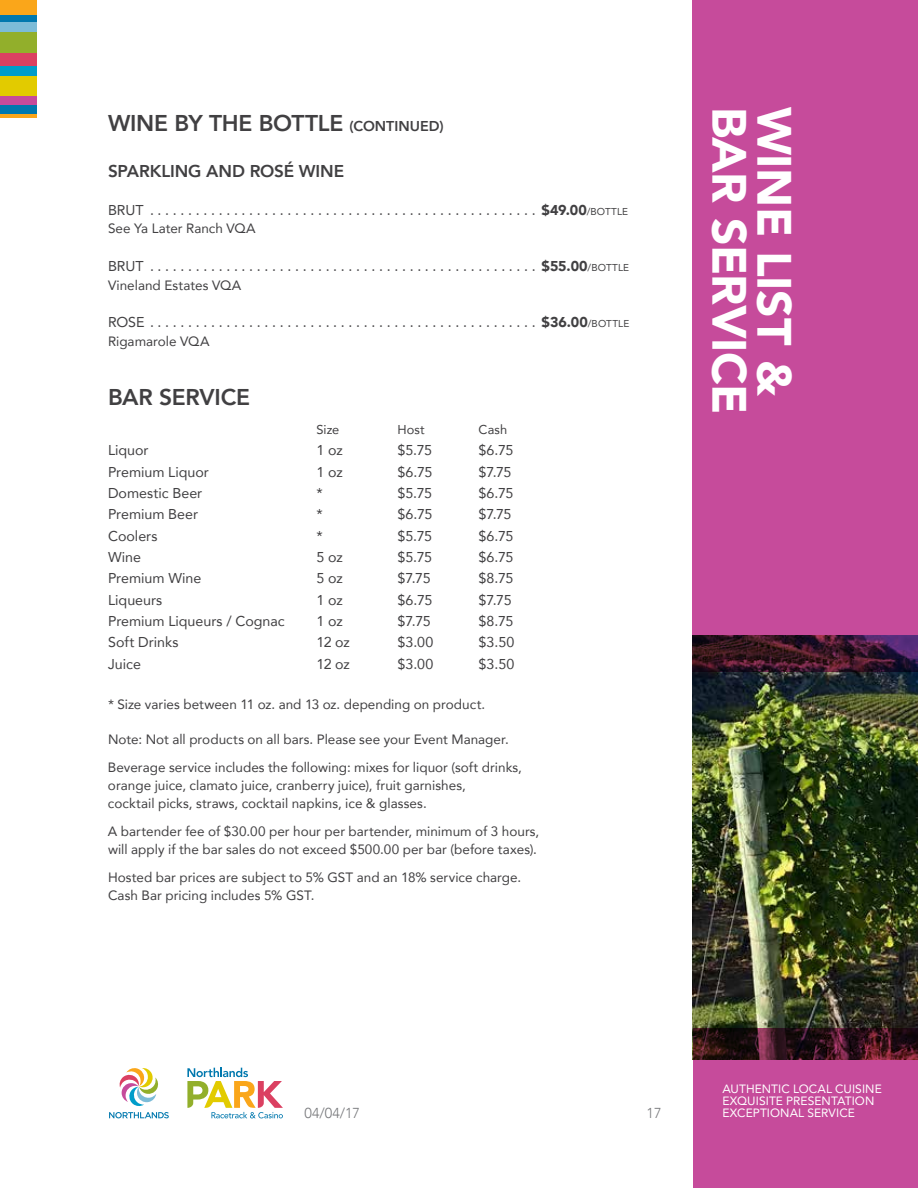
<style>
.page{position:relative;width:918px;height:1188px;background:#fff}
.page>*{position:absolute;margin:0;border:0;box-sizing:border-box;transform-origin:0 0}
.t1{font:900 48px "Avenir";letter-spacing:-.01em;color:#fff}
.t2{font:800 22.8px "Avenir";letter-spacing:-.015em;color:#414042}
.t3{font:800 17.1px "Avenir";letter-spacing:-.005em;color:#414042}
.t4{font:300 14.4px "Avenir";color:#77787b}
.t5{font:14.25px "Avenir";color:#414042}
.t6{font:13.5px/18px "Avenir";color:#414042}
.t7{font:12.9px "Avenir";letter-spacing:.005em;color:#414042}
.t8{font:12px/12px "Avenir";letter-spacing:.005em;color:#fff}
.s1{font-size:14.25px}
.s2{font-weight:900}
.s3{font-size:10.05px}
</style>
<div class="page">
<div style="left:0;top:22px;width:37px;height:10px;background:#7cbcd8"></div>
<div style="left:0;top:66px;width:37px;height:10px;background:#009dca"></div>
<div style="left:0;top:32px;width:37px;height:22px;background:#92af2b"></div>
<div style="left:0;top:76px;width:37px;height:20px;background:#e2cb00"></div>
<div style="left:0;top:54px;width:37px;height:12px;background:#db4061"></div>
<div style="left:0;top:96px;width:37px;height:9px;background:#c64b9b"></div>
<div style="left:0;top:14px;width:37px;height:8px;background:#0078ae"></div>
<div style="left:0;top:0;width:37px;height:14px;background:#faa61a"></div>
<div style="left:0;top:105px;width:37px;height:9px;background:#0078ae"></div>
<hr style="left:0;top:114px;width:37px;height:3px;background:#faa61a">
<svg style="left:109px;top:1068px;width:60px;height:50px"></svg>
<svg style="left:187px;top:1068px;width:96px;height:50px"></svg>
<img style="left:693px;top:672px;width:225px;height:356px">
<div style="left:693px;top:0;width:225px;height:672px;background:#c64b9b"></div>
<svg style="left:693px;top:1028px;width:225px;height:160px;fill:#c64b9b"></svg>
<h2 class="t2" style="left:108px;top:105px;width:337px">WINE BY THE BOTTLE <span class="s1">(CONTINUED)</span></h2>
<p class="t3" style="left:108px;top:158px;width:238px">SPARKLING AND ROSÉ WINE</p>
<p class="t5" style="left:108px;top:198px;width:522px">BRUT . . . . . . . . . . . . . . . . . . . . . . . . . . . . . . . . . . . . . . . . . . . . . . . . . . . <span class="s2">$49.00</span><span class="s3">/BOTTLE</span></p>
<p class="t6" style="left:108px;top:219px;width:149px">See Ya Later Ranch VQA</p>
<p class="t5" style="left:108px;top:255px;width:523px">BRUT . . . . . . . . . . . . . . . . . . . . . . . . . . . . . . . . . . . . . . . . . . . . . . . . . . . <span class="s2">$55.00</span><span class="s3">/BOTTLE</span></p>
<p class="t6" style="left:108px;top:276px;width:135px">Vineland Estates VQA</p>
<p class="t5" style="left:108px;top:311px;width:523px">ROSE . . . . . . . . . . . . . . . . . . . . . . . . . . . . . . . . . . . . . . . . . . . . . . . . . . . <span class="s2">$36.00</span><span class="s3">/BOTTLE</span></p>
<p class="t6" style="left:108px;top:332px;width:103px">Rigamarole VQA</p>
<h2 class="t2" style="left:108px;top:380px;width:143px">BAR SERVICE</h2>
<p class="t7" style="left:316px;top:419px;width:24px">Size</p>
<p class="t7" style="left:398px;top:419px;width:29px">Host</p>
<p class="t7" style="left:479px;top:419px;width:30px">Cash</p>
<p class="t5" style="left:108px;top:439px;width:42px">Liquor</p>
<p class="t5" style="left:317px;top:439px;width:28px">1 oz</p>
<p class="t5" style="left:398px;top:439px;width:36px">$5.75</p>
<p class="t5" style="left:478px;top:439px;width:36px">$6.75</p>
<p class="t5" style="left:108px;top:460px;width:102px">Premium Liquor</p>
<p class="t5" style="left:317px;top:460px;width:28px">1 oz</p>
<p class="t5" style="left:398px;top:460px;width:36px">$6.75</p>
<p class="t5" style="left:478px;top:460px;width:35px">$7.75</p>
<p class="t5" style="left:108px;top:482px;width:96px">Domestic Beer</p>
<p class="t5" style="left:317px;top:482px;width:8px">*</p>
<p class="t5" style="left:398px;top:482px;width:36px">$5.75</p>
<p class="t5" style="left:479px;top:482px;width:36px">$6.75</p>
<p class="t5" style="left:108px;top:503px;width:92px">Premium Beer</p>
<p class="t5" style="left:317px;top:503px;width:8px">*</p>
<p class="t5" style="left:398px;top:503px;width:36px">$6.75</p>
<p class="t5" style="left:479px;top:503px;width:35px">$7.75</p>
<p class="t5" style="left:108px;top:524px;width:51px">Coolers</p>
<p class="t5" style="left:317px;top:524px;width:8px">*</p>
<p class="t5" style="left:398px;top:524px;width:36px">$5.75</p>
<p class="t5" style="left:479px;top:524px;width:36px">$6.75</p>
<p class="t5" style="left:108px;top:546px;width:35px">Wine</p>
<p class="t5" style="left:317px;top:546px;width:28px">5 oz</p>
<p class="t5" style="left:398px;top:546px;width:36px">$5.75</p>
<p class="t5" style="left:479px;top:546px;width:36px">$6.75</p>
<p class="t5" style="left:108px;top:567px;width:95px">Premium Wine</p>
<p class="t5" style="left:317px;top:567px;width:28px">5 oz</p>
<p class="t5" style="left:398px;top:567px;width:35px">$7.75</p>
<p class="t5" style="left:479px;top:567px;width:36px">$8.75</p>
<p class="t5" style="left:108px;top:588px;width:56px">Liqueurs</p>
<p class="t5" style="left:317px;top:588px;width:28px">1 oz</p>
<p class="t5" style="left:398px;top:588px;width:36px">$6.75</p>
<p class="t5" style="left:479px;top:588px;width:35px">$7.75</p>
<p class="t5" style="left:108px;top:610px;width:178px">Premium Liqueurs / Cognac</p>
<p class="t5" style="left:317px;top:610px;width:28px">1 oz</p>
<p class="t5" style="left:398px;top:610px;width:35px">$7.75</p>
<p class="t5" style="left:479px;top:610px;width:36px">$8.75</p>
<p class="t5" style="left:108px;top:631px;width:72px">Soft Drinks</p>
<p class="t5" style="left:317px;top:631px;width:35px">12 oz</p>
<p class="t5" style="left:398px;top:631px;width:37px">$3.00</p>
<p class="t5" style="left:479px;top:631px;width:37px">$3.50</p>
<p class="t5" style="left:108px;top:652px;width:34px">Juice</p>
<p class="t5" style="left:317px;top:652px;width:35px">12 oz</p>
<p class="t5" style="left:398px;top:652px;width:37px">$3.00</p>
<p class="t5" style="left:479px;top:652px;width:37px">$3.50</p>
<p class="t6" style="left:108px;top:695px;width:377px">* Size varies between 11 oz. and 13 oz. depending on product.</p>
<p class="t6" style="left:108px;top:725px;width:416px;line-height:28px">Note: Not all products on all bars. Please see your Event Manager.<br>Beverage service includes the following: mixes for liquor (soft drinks,</p>
<p class="t6" style="left:108px;top:776px;width:359px">orange juice, clamato juice, cranberry juice), fruit garnishes, cocktail picks, straws, cocktail napkins, ice &amp; glasses.</p>
<p class="t6" style="left:108px;top:822px;width:433px">A bartender fee of $30.00 per hour per bartender, minimum of 3 hours, will apply if the bar sales do not exceed $500.00 per bar (before taxes).</p>
<p class="t6" style="left:108px;top:868px;width:413px">Hosted bar prices are subject to 5% GST and an 18% service charge.<br>Cash Bar pricing includes 5% GST.</p>
<h1 class="t1" style="left:770px;top:106px;width:309px;rotate:90deg">BAR SERVICE</h1>
<h1 class="t1" style="left:815px;top:106px;width:291px;rotate:90deg">WINE LIST &amp;</h1>
<p class="t4" style="left:305px;top:1105px;width:57px">04/04/17</p>
<p class="t4" style="left:647px;top:1105px;width:16px">17</p>
<p class="t8" style="left:722px;top:1082px;width:161px">AUTHENTIC LOCAL CUISINE<br>EXQUISITE PRESENTATION<br>EXCEPTIONAL SERVICE</p>
</div>
